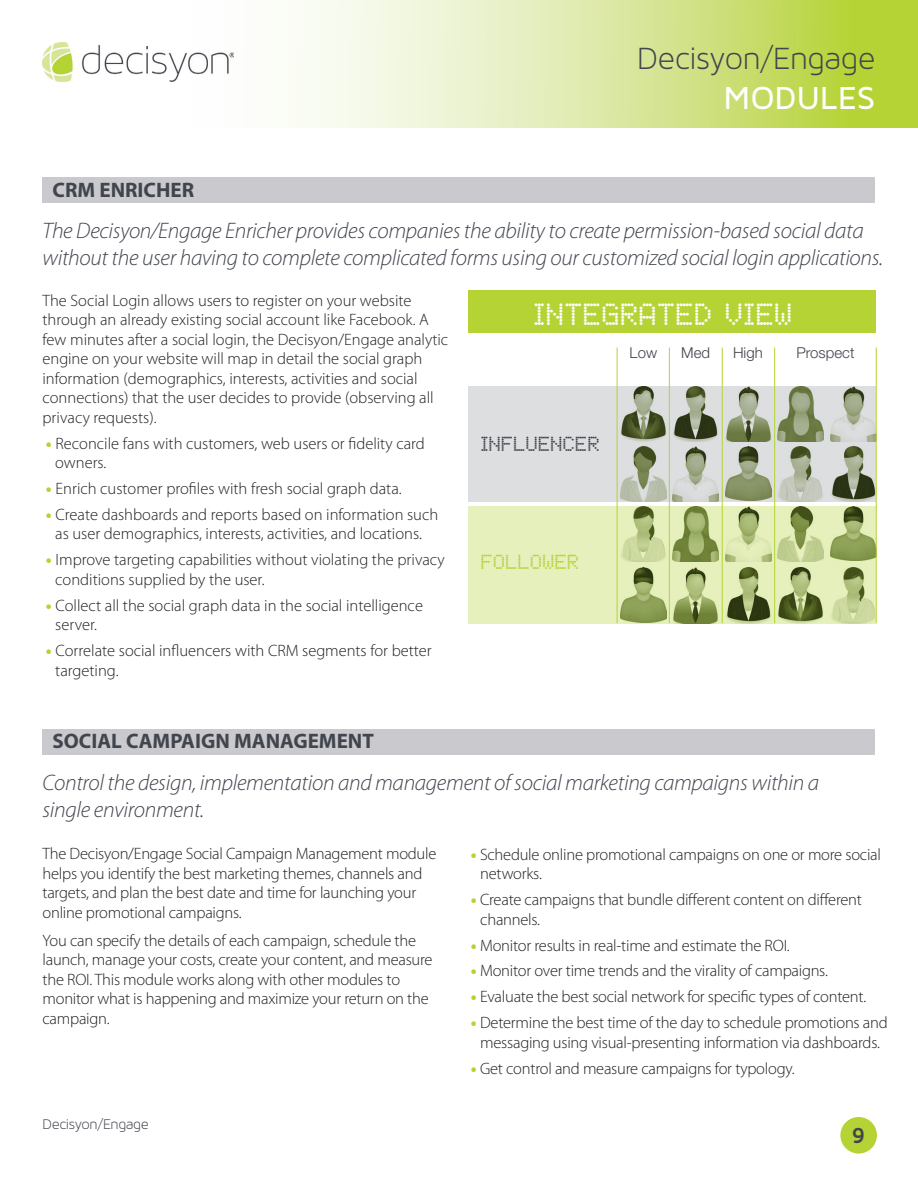
<style>
.page{position:relative;width:918px;height:1188px;background:#fff}
.page>*{position:absolute;margin:0;border:0;box-sizing:border-box;transform-origin:0 0}
.t1{font:33px "Maven Pro Light 300";letter-spacing:-.015em;color:#41454e}
.t2{font:500 33px "Maven Pro";letter-spacing:-.005em;color:#fff}
.t3{font:31.5px "Dot Matrix Two";color:#fff}
.t4{font:italic 300 22.5px/27px "Myriad Pro";letter-spacing:-.015em;color:#41454e}
.t5{font:700 22.5px "Maven Pro";color:#41454e}
.t6{font:700 21px "Myriad Pro";color:#41454e}
.t7{font:21px "Dot Matrix Two";color:#41454e}
.t8{font:21px "Dot Matrix Two";color:#b5d334}
.t9{font:300 16.5px/19.5px "Myriad Pro";letter-spacing:-.015em;color:#231f20}
.t10{font:300 15px "Helvetica Neue LT Std";color:#40444e}
.t11{font:15px "Maven Pro Light 300";letter-spacing:-.025em;color:#41454e}
.s1{font-weight:900;color:#b5d334}
</style>
<div class="page">
<div style="left:840px;top:1117px;width:37px;height:37px;background:#b5d334;border-radius:50%"></div>
<div style="left:43px;top:178px;width:832px;height:25px;background:#c9c9ce"></div>
<svg style="left:42px;top:0;width:876px;height:128px"></svg>
<div style="left:468px;top:290px;width:408px;height:42px;background:#b5d334"></div>
<svg style="left:468px;top:386px;width:408px;height:116px;background:#c0c4ba"></svg>
<svg style="left:468px;top:506px;width:408px;height:117px;background:#c9d59d"></svg>
<hr style="left:669px;top:348px;width:1px;height:275px;background:#b5d334">
<hr style="left:617px;top:348px;width:1px;height:275px;background:#b5d334">
<hr style="left:722px;top:348px;width:1px;height:275px;background:#b5d334">
<hr style="left:774px;top:348px;width:1px;height:275px;background:#b5d334">
<hr style="left:876px;top:348px;width:1px;height:275px;background:#b5d334">
<div style="left:43px;top:729px;width:832px;height:25px;background:#c9c9ce"></div>
<img style="left:43px;top:43px;width:190px;height:38px">
<p class="t6" style="left:53px;top:178px;width:143px">CRM ENRICHER</p>
<p class="t1" style="left:637px;top:40px;width:240px">Decisyon/Engage</p>
<p class="t2" style="left:724px;top:77px;width:153px">MODULES</p>
<p class="t4" style="left:43px;top:218px;width:842px">The Decisyon/Engage Enricher provides companies the ability to create permission-based social data without the user having to complete complicated forms using our customized social login applications.</p>
<p class="t9" style="left:43px;top:291px;width:407px">The Social Login allows users to register on your website through an already existing social account like Facebook. A few minutes after a social login, the Decisyon/Engage analytic engine on your website will map in detail the social graph information (demographics, interests, activities and social connections) that the user decides to provide (observing all privacy requests).</p>
<p class="t9" style="left:55px;top:434px;width:371px;text-indent:-9px"><span class="s1">•</span> Reconcile fans with customers, web users or fidelity card owners.</p>
<p class="t9" style="left:46px;top:479px;width:357px"><span class="s1">•</span> Enrich customer profiles with fresh social graph data.</p>
<p class="t9" style="left:46px;top:505px;width:394px;text-align:center"><span class="s1">•</span> Create dashboards and reports based on information such as user demographics, interests, activities, and locations.</p>
<p class="t9" style="left:55px;top:550px;width:391px;text-indent:-9px"><span class="s1">•</span> Improve targeting capabilities without violating the privacy conditions supplied by the user.</p>
<p class="t9" style="left:55px;top:596px;width:369px;text-indent:-9px"><span class="s1">•</span> Collect all the social graph data in the social intelligence server.</p>
<p class="t9" style="left:55px;top:641px;width:378px;text-indent:-9px"><span class="s1">•</span> Correlate social influencers with CRM segments for better targeting.</p>
<p class="t6" style="left:53px;top:730px;width:323px">SOCIAL CAMPAIGN MANAGEMENT</p>
<p class="t3" style="left:533px;top:297px;width:261px">INTEGRATED VIEW</p>
<p class="t7" style="left:480px;top:432px;width:121px">INFLUENCER</p>
<p class="t10" style="left:630px;top:344px;width:29px">Low</p>
<p class="t10" style="left:681px;top:344px;width:30px">Med</p>
<p class="t10" style="left:733px;top:344px;width:31px">High</p>
<p class="t10" style="left:796px;top:344px;width:60px">Prospect</p>
<p class="t8" style="left:480px;top:551px;width:100px">FOLLOWER</p>
<p class="t4" style="left:43px;top:770px;width:778px">Control the design, implementation and management of social marketing campaigns within a single environment.</p>
<p class="t9" style="left:43px;top:844px;width:395px">The Decisyon/Engage Social Campaign Management module helps you identify the best marketing themes, channels and targets, and plan the best date and time for launching your online promotional campaigns.</p>
<p class="t9" style="left:43px;top:931px;width:392px">You can specify the details of each campaign, schedule the launch, manage your costs, create your content, and measure the ROI. This module works along with other modules to monitor what is happening and maximize your return on the campaign.</p>
<p class="t11" style="left:43px;top:1116px;width:108px">Decisyon/Engage</p>
<p class="t9" style="left:480px;top:845px;width:402px;text-indent:-9px"><span class="s1">•</span> Schedule online promotional campaigns on one or more social networks.</p>
<p class="t9" style="left:480px;top:890px;width:383px;text-indent:-9px"><span class="s1">•</span> Create campaigns that bundle different content on different channels.</p>
<p class="t9" style="left:471px;top:936px;width:320px"><span class="s1">•</span> Monitor results in real-time and estimate the ROI.</p>
<p class="t9" style="left:471px;top:961px;width:359px"><span class="s1">•</span> Monitor over time trends and the virality of campaigns.</p>
<p class="t9" style="left:471px;top:987px;width:397px"><span class="s1">•</span> Evaluate the best social network for specific types of content.</p>
<p class="t9" style="left:471px;top:1013px;width:418px;text-align:center"><span class="s1">•</span> Determine the best time of the day to schedule promotions and messaging using visual-presenting information via dashboards.</p>
<p class="t9" style="left:471px;top:1059px;width:325px"><span class="s1">•</span> Get control and measure campaigns for typology.</p>
<h3 class="t5" style="left:852px;top:1121px;width:15px">9</h3>
</div>
